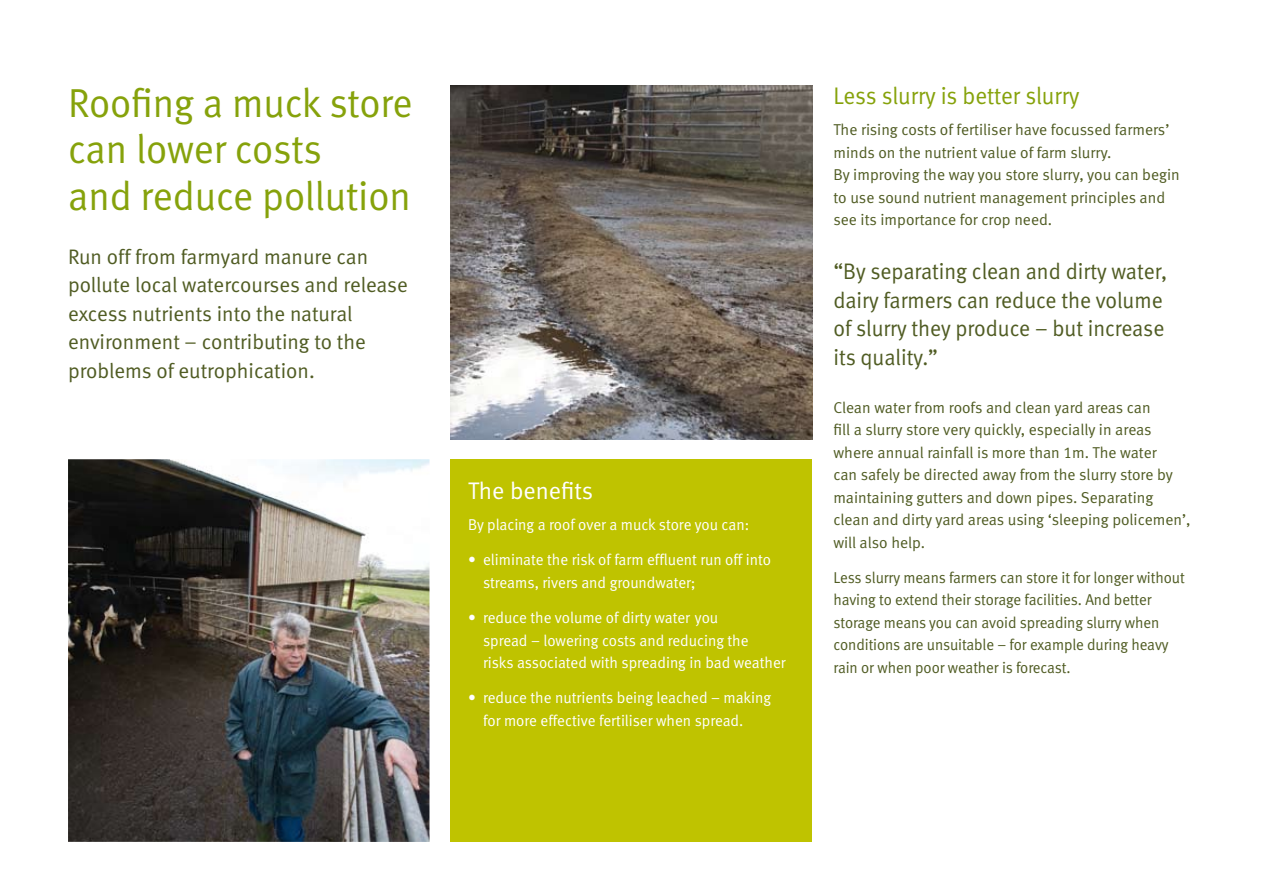
<style>
.page{position:relative;width:1263px;height:893px;background:#fff}
.page>*{position:absolute;margin:0;border:0;box-sizing:border-box;transform-origin:0 0}
.t1{font:40.5px/46.5px "EA Meta Normal";color:#86a20b}
.t2{font:24px "EA Meta Normal";color:#86a20b;scale:.96 1}
.t3{font:24px "EA Meta Normal";color:#fff}
.t4{font:22.5px/28.5px "EA Meta Normal";color:#505c23;scale:.96 1}
.t5{font:21px/28.5px "EA Meta Normal";color:#505c23}
.t6{font:15.75px/22.5px "EA Meta Normal";letter-spacing:-.005em;color:#505c23}
.t7{font:15.75px/22.5px "EA Meta Normal";color:#fff}
.t8{font:15.75px/22.5px "EA Meta Normal";letter-spacing:-.005em;color:#505c23;scale:.96 1}
</style>
<div class="page">
<div style="left:451px;top:459px;width:361px;height:383px;background:#bfc300"></div>
<img style="left:68px;top:459px;width:361px;height:383px">
<img style="left:451px;top:85px;width:361px;height:354px">
<h1 class="t1" style="left:68px;top:79px;width:346px">Roofing a muck store can lower costs<br>and reduce pollution</h1>
<h3 class="t5" style="left:68px;top:242px;width:341px">Run off from farmyard manure can pollute local watercourses and release excess nutrients into the natural environment – contributing to the problems of eutrophication.</h3>
<h2 class="t3" style="left:468px;top:477px;width:127px">The benefits</h2>
<p class="t7" style="left:468px;top:513px;width:283px">By placing a roof over a muck store you can:</p>
<p class="t7" style="left:483px;top:548px;width:289px;text-indent:-15px">• eliminate the risk of farm effluent run off into streams, rivers and groundwater;</p>
<p class="t7" style="left:483px;top:606px;width:304px;text-indent:-15px">• reduce the volume of dirty water you<br>spread – lowering costs and reducing the<br>risks associated with spreading in bad weather</p>
<p class="t7" style="left:483px;top:687px;width:290px;text-indent:-15px">• reduce the nutrients being leached – making for more effective fertiliser when spread.</p>
<h2 class="t2" style="left:833px;top:82px;width:258px">Less slurry is better slurry</h2>
<p class="t6" style="left:833px;top:118px;width:348px">The rising costs of fertiliser have focussed farmers’ minds on the nutrient value of farm slurry.<br>By improving the way you store slurry, you can begin to use sound nutrient management principles and see its importance for crop need.</p>
<h3 class="t4" style="left:833px;top:257px;width:349px">“By separating clean and dirty water, dairy farmers can reduce the volume of slurry they produce – but increase its quality.”</h3>
<p class="t6" style="left:833px;top:396px;width:358px">Clean water from roofs and clean yard areas can<br>fill a slurry store very quickly, especially in areas where annual rainfall is more than 1m. The water<br>can safely be directed away from the slurry store by maintaining gutters and down pipes. Separating clean and dirty yard areas using ‘sleeping policemen’, will also help.</p>
<p class="t8" style="left:833px;top:566px;width:367px">Less slurry means farmers can store it for longer without having to extend their storage facilities. And better storage means you can avoid spreading slurry when conditions are unsuitable – for example during heavy rain or when poor weather is forecast.</p>
</div>
